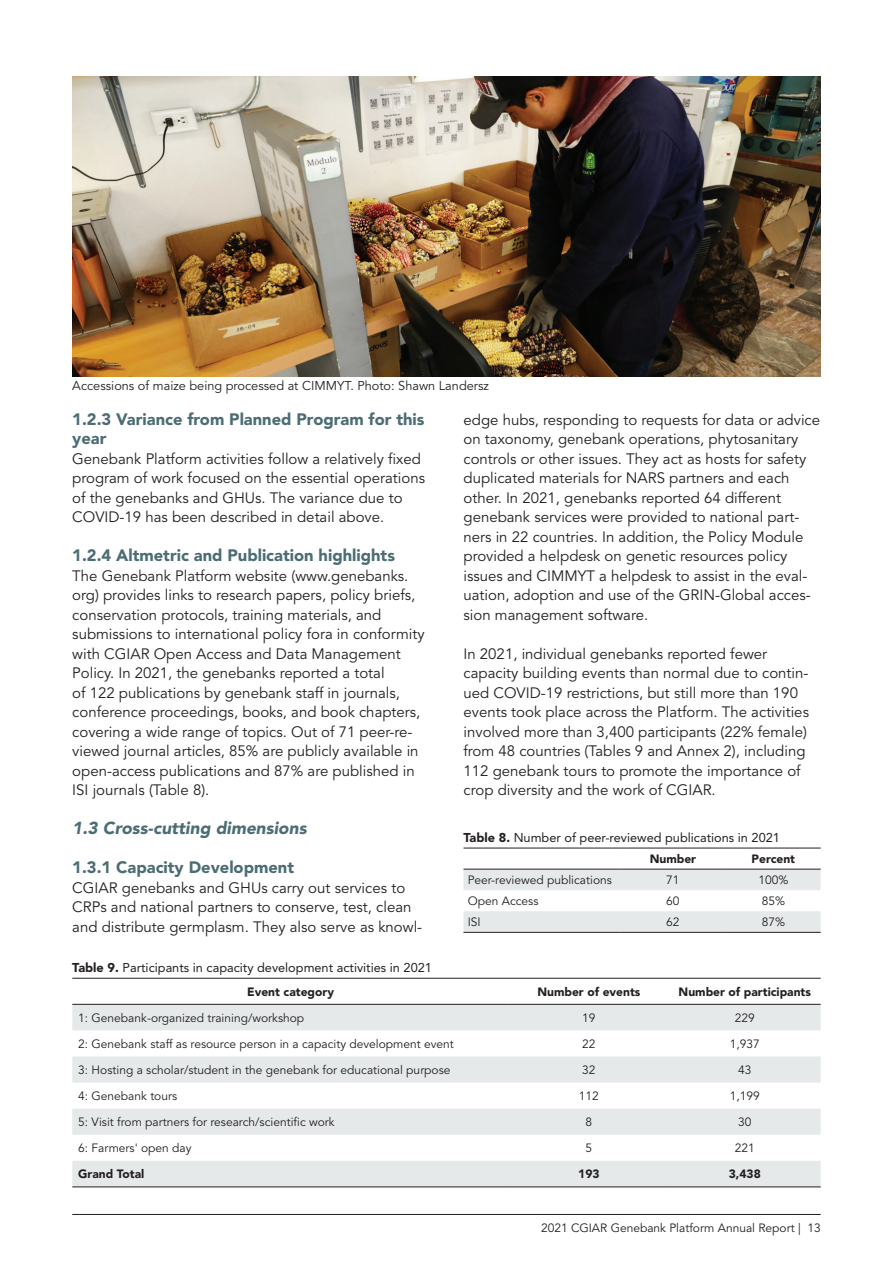
<style>
.page{position:relative;width:893px;height:1263px;background:#fff}
.page>*{position:absolute;margin:0;border:0;box-sizing:border-box;transform-origin:0 0}
.t1{font:italic 900 17.25px "Avenir LT Std";color:#4b6d73}
.t2{font:900 16.5px/19.5px "Avenir LT Std";color:#4b6d73}
.t3{font:15px/19.5px "Avenir LT Std";color:#231f20}
.t4{font:12.75px "Avenir LT Std";color:#231f20}
.t5{font:12.75px "Avenir LT Std";color:#231f20}
.t6{font:12px "Avenir LT Std";color:#231f20}
.t7{font:900 12px "Avenir LT Std";color:#231f20}
.s1{font-weight:900}
</style>
<div class="page">
<hr style="left:72px;top:1214px;width:749px;height:1px;background:#231f20">
<svg style="left:463px;top:870px;width:358px;height:62px"></svg>
<hr style="left:463px;top:848px;width:157px;height:1px;background:#231f20">
<hr style="left:620px;top:848px;width:106px;height:1px;background:#231f20">
<hr style="left:726px;top:848px;width:95px;height:1px;background:#231f20">
<hr style="left:463px;top:869px;width:157px;height:1px;background:#231f20">
<hr style="left:620px;top:869px;width:106px;height:1px;background:#231f20">
<hr style="left:726px;top:869px;width:95px;height:1px;background:#231f20">
<hr style="left:463px;top:932px;width:157px;height:1px;background:#231f20">
<hr style="left:620px;top:932px;width:106px;height:1px;background:#231f20">
<hr style="left:726px;top:932px;width:95px;height:1px;background:#231f20">
<svg style="left:72px;top:1005px;width:749px;height:181px;fill:#e6e9ea"></svg>
<hr style="left:72px;top:978px;width:437px;height:1px;background:#231f20">
<hr style="left:509px;top:978px;width:160px;height:1px;background:#231f20">
<hr style="left:669px;top:978px;width:152px;height:1px;background:#231f20">
<hr style="left:72px;top:1004px;width:437px;height:1px;background:#231f20">
<hr style="left:509px;top:1004px;width:160px;height:1px;background:#231f20">
<hr style="left:669px;top:1004px;width:152px;height:1px;background:#231f20">
<hr style="left:72px;top:1186px;width:437px;height:1px;background:#231f20">
<hr style="left:509px;top:1186px;width:160px;height:1px;background:#231f20">
<hr style="left:669px;top:1186px;width:152px;height:1px;background:#231f20">
<img style="left:72px;top:77px;width:749px;height:299px">
<p class="t5" style="left:72px;top:379px;width:418px">Accessions of maize being processed at CIMMYT. Photo: Shawn Landersz</p>
<p class="t2" style="left:72px;top:409px;width:354px">1.2.3 Variance from Planned Program for this year</p>
<p class="t3" style="left:72px;top:449px;width:354px">Genebank Platform activities follow a relatively fixed program of work focused on the essential operations of the genebanks and GHUs. The variance due to COVID-19 has been described in detail above.</p>
<p class="t2" style="left:72px;top:545px;width:324px">1.2.4 Altmetric and Publication highlights</p>
<p class="t3" style="left:72px;top:566px;width:354px">The Genebank Platform website (www.genebanks. org) provides links to research papers, policy briefs, conservation protocols, training materials, and submissions to international policy fora in conformity with CGIAR Open Access and Data Management Policy. In 2021, the genebanks reported a total<br>of 122 publications by genebank staff in journals, conference proceedings, books, and book chapters, covering a wide range of topics. Out of 71 peer-re&shy;viewed journal articles, 85% are publicly available in open-access publications and 87% are published in ISI journals (Table 8).</p>
<p class="t1" style="left:72px;top:818px;width:236px">1.3 Cross-cutting dimensions</p>
<p class="t2" style="left:72px;top:857px;width:223px">1.3.1 Capacity Development</p>
<p class="t3" style="left:72px;top:878px;width:351px">CGIAR genebanks and GHUs carry out services to<br>CRPs and national partners to conserve, test, clean and distribute germplasm. They also serve as knowl-</p>
<p class="t3" style="left:463px;top:410px;width:358px">edge hubs, responding to requests for data or advice on taxonomy, genebank operations, phytosanitary controls or other issues. They act as hosts for safety duplicated materials for NARS partners and each other. In 2021, genebanks reported 64 different genebank services were provided to national part&shy;ners in 22 countries. In addition, the Policy Module provided a helpdesk on genetic resources policy issues and CIMMYT a helpdesk to assist in the eval&shy;uation, adoption and use of the GRIN-Global acces&shy;sion management software.</p>
<p class="t3" style="left:463px;top:644px;width:347px">In 2021, individual genebanks reported fewer capacity building events than normal due to contin&shy;ued COVID-19 restrictions, but still more than 190 events took place across the Platform. The activities involved more than 3,400 participants (22% female) from 48 countries (Tables 9 and Annex 2), including 112 genebank tours to promote the importance of crop diversity and the work of CGIAR.</p>
<p class="t4" style="left:463px;top:830px;width:318px"><span class="s1">Table 8.</span> Number of peer-reviewed publications in 2021</p>
<p class="t7" style="left:650px;top:852px;width:48px">Number</p>
<p class="t7" style="left:752px;top:852px;width:45px">Percent</p>
<p class="t6" style="left:468px;top:873px;width:146px">Peer-reviewed publications</p>
<p class="t6" style="left:666px;top:873px;width:15px">71</p>
<p class="t6" style="left:758px;top:873px;width:32px">100%</p>
<p class="t6" style="left:468px;top:894px;width:72px">Open Access</p>
<p class="t6" style="left:666px;top:894px;width:15px">60</p>
<p class="t6" style="left:762px;top:894px;width:25px">85%</p>
<p class="t6" style="left:468px;top:915px;width:15px">ISI</p>
<p class="t6" style="left:666px;top:915px;width:15px">62</p>
<p class="t6" style="left:762px;top:915px;width:25px">87%</p>
<p class="t4" style="left:72px;top:960px;width:361px"><span class="s1">Table 9.</span> Participants in capacity development activities in 2021</p>
<p class="t7" style="left:247px;top:984px;width:88px">Event category</p>
<p class="t7" style="left:537px;top:984px;width:105px">Number of events</p>
<p class="t7" style="left:679px;top:984px;width:134px">Number of participants</p>
<p class="t6" style="left:78px;top:1011px;width:228px">1: Genebank-organized training/workshop</p>
<p class="t6" style="left:582px;top:1011px;width:15px">19</p>
<p class="t6" style="left:735px;top:1011px;width:22px">229</p>
<p class="t6" style="left:78px;top:1037px;width:377px">2: Genebank staff as resource person in a capacity development event</p>
<p class="t6" style="left:582px;top:1037px;width:15px">22</p>
<p class="t6" style="left:730px;top:1037px;width:32px">1,937</p>
<p class="t6" style="left:78px;top:1063px;width:374px">3: Hosting a scholar/student in the genebank for educational purpose</p>
<p class="t6" style="left:582px;top:1063px;width:15px">32</p>
<p class="t6" style="left:738px;top:1063px;width:15px">43</p>
<p class="t6" style="left:78px;top:1089px;width:100px">4: Genebank tours</p>
<p class="t6" style="left:579px;top:1089px;width:22px">112</p>
<p class="t6" style="left:730px;top:1089px;width:32px">1,199</p>
<p class="t6" style="left:78px;top:1115px;width:258px">5: Visit from partners for research/scientific work</p>
<p class="t6" style="left:586px;top:1115px;width:8px">8</p>
<p class="t6" style="left:738px;top:1115px;width:15px">30</p>
<p class="t6" style="left:78px;top:1141px;width:115px">6: Farmers' open day</p>
<p class="t6" style="left:586px;top:1141px;width:8px">5</p>
<p class="t6" style="left:735px;top:1141px;width:22px">221</p>
<p class="t7" style="left:78px;top:1167px;width:67px">Grand Total</p>
<p class="t7" style="left:578px;top:1167px;width:23px">193</p>
<p class="t7" style="left:729px;top:1167px;width:33px">3,438</p>
<p class="t6" style="left:541px;top:1220px;width:281px">2021 CGIAR Genebank Platform Annual Report | 13</p>
</div>
